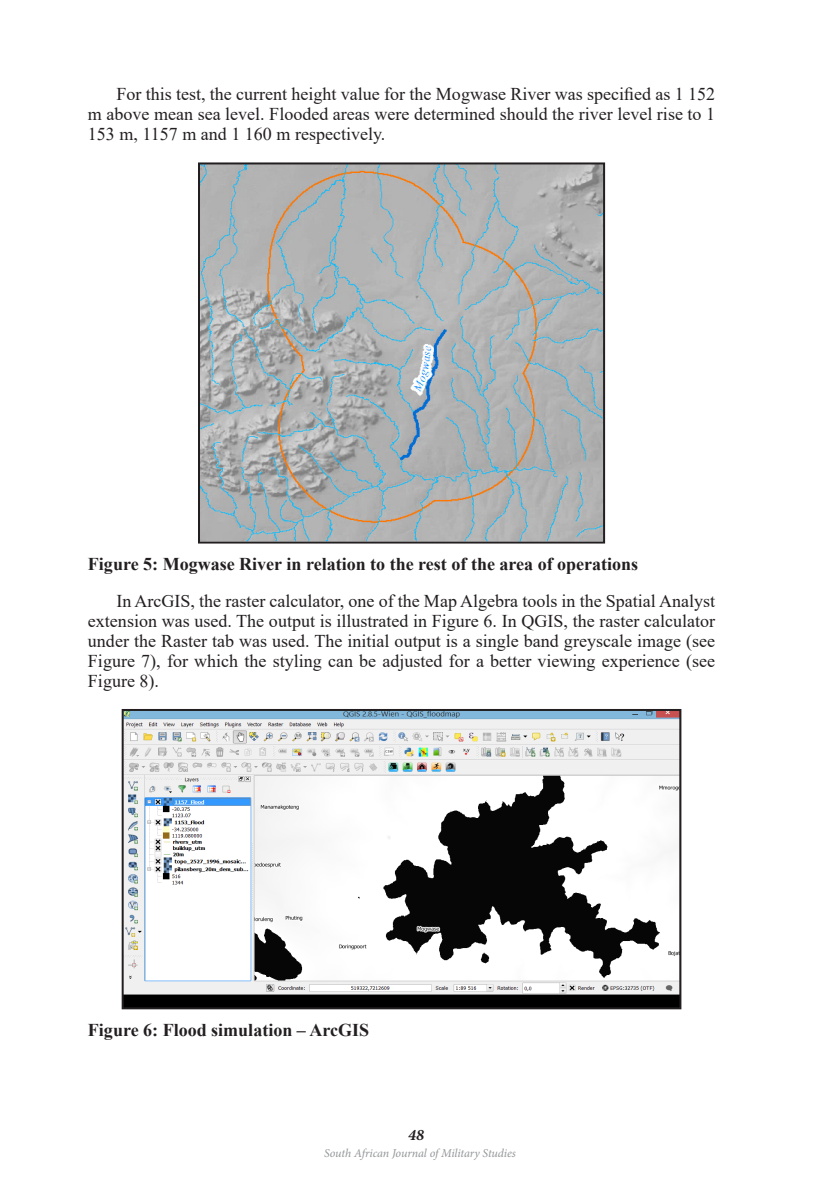
<style>
.page{position:relative;width:840px;height:1191px;background:#fff}
.page>*{position:absolute;margin:0;border:0;box-sizing:border-box;transform-origin:0 0}
.ICMG-TEXT{font:18px/20px "Times New Roman";color:#231f20;text-align:justify}
.ICMG-TEXT-2{font:700 18px "Times New Roman";color:#231f20}
.t1{font:italic 700 16px "Minion Pro";color:#231f20}
.t2{font:italic 12px "Minion Pro";letter-spacing:-.01em;color:#939598}
</style>
<div class="page">
<img style="left:201px;top:165px;width:400px;height:375px">
<div style="left:198px;top:162px;width:406px;height:381px;border:2px solid #231f20"></div>
<img style="left:125px;top:712px;width:553px;height:294px">
<div style="left:122px;top:709px;width:559px;height:300px;border:2px solid #231f20"></div>
<p class="ICMG-TEXT" style="left:88px;top:84px;width:628px;text-indent:28px">For this test, the current height value for the Mogwase River was specified as 1 152 m above mean sea level. Flooded areas were determined should the river level rise to 1<br>153 m, 1157 m and 1 160 m respectively.</p>
<p class="ICMG-TEXT-2" style="left:88px;top:551px;width:551px">Figure 5: Mogwase River in relation to the rest of the area of operations</p>
<p class="ICMG-TEXT" style="left:88px;top:590px;width:628px;text-indent:28px">In ArcGIS, the raster calculator, one of the Map Algebra tools in the Spatial Analyst extension was used. The output is illustrated in Figure 6. In QGIS, the raster calculator under the Raster tab was used. The initial output is a single band greyscale image (see Figure 7), for which the styling can be adjusted for a better viewing experience (see Figure 8).</p>
<p class="ICMG-TEXT-2" style="left:88px;top:1016px;width:282px">Figure 6: Flood simulation – ArcGIS</p>
<p class="t1" style="left:408px;top:1123px;width:17px">48</p>
<p class="t2" style="left:324px;top:1144px;width:193px">South African Journal of Military Studies</p>
</div>
